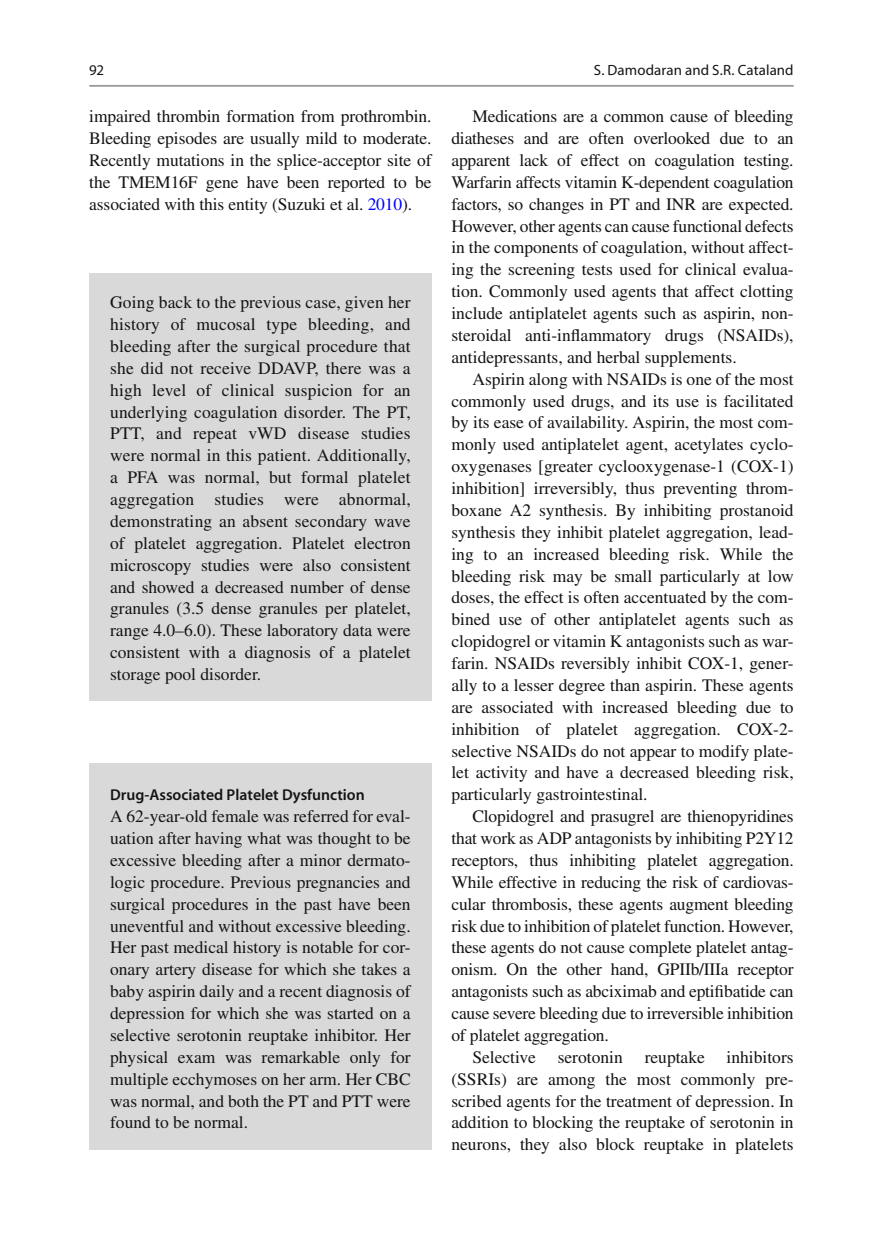
<style>
.page{position:relative;width:883px;height:1260px;background:#fff}
.page>*{position:absolute;margin:0;border:0;box-sizing:border-box;transform-origin:0 0}
.t1{font:17.5px/21.9px "Times";color:#131413;text-align:justify}
.t2{font:600 15.75px "Myriad";color:#131413}
.t3{font:14.88px "Myriad";letter-spacing:.01em;color:#131413}
.s1{color:#00f}
</style>
<div class="page">
<div style="left:89px;top:274px;width:343px;height:427px;background:#d9d9d9"></div>
<div style="left:89px;top:763px;width:343px;height:387px;background:#d9d9d9"></div>
<hr style="left:89px;top:85px;width:705px;height:2px;background:#989898">
<p class="t3" style="left:594px;top:64px;width:201px">S. Damodaran and S.R. Cataland</p>
<p class="t3" style="left:89px;top:64px;width:16px">92</p>
<p class="t1" style="left:89px;top:107px;width:344px">impaired thrombin formation from prothrombin.<br>Bleeding episodes are usually mild to moderate.<br>Recently mutations in the splice- acceptor site of the TMEM16F gene have been reported to be associated with this entity (Suzuki et al. <span class="s1">2010</span> ).</p>
<p class="t1" style="left:451px;top:107px;width:344px;text-indent:21px">Medications are a common cause of bleeding diatheses and are often overlooked due to an apparent lack of effect on coagulation testing.<br>Warfarin affects vitamin K-dependent coagulation factors, so changes in PT and INR are expected.<br>However, other agents can cause functional defects in the components of coagulation, without affect&shy;ing the screening tests used for clinical evalua&shy;tion. Commonly used agents that affect clotting include antiplatelet agents such as aspirin, non&shy;steroidal anti-inflammatory drugs (NSAIDs), antidepressants, and herbal supplements.</p>
<p class="t1" style="left:451px;top:370px;width:344px;text-indent:21px">Aspirin along with NSAIDs is one of the most commonly used drugs, and its use is facilitated by its ease of availability. Aspirin, the most com&shy;monly used antiplatelet agent, acetylates cyclo&shy;oxygenases [greater cyclooxygenase-1 (COX-1) inhibition] irreversibly, thus preventing throm&shy;boxane A2 synthesis. By inhibiting prostanoid synthesis they inhibit platelet aggregation, lead&shy;ing to an increased bleeding risk. While the bleeding risk may be small particularly at low doses, the effect is often accentuated by the com&shy;bined use of other antiplatelet agents such as clopidogrel or vitamin K antagonists such as war&shy;farin. NSAIDs reversibly inhibit COX-1, gener&shy;ally to a lesser degree than aspirin. These agents are associated with increased bleeding due to inhibition of platelet aggregation. COX-2- selective NSAIDs do not appear to modify plate&shy;let activity and have a decreased bleeding risk, particularly gastrointestinal.</p>
<p class="t1" style="left:451px;top:807px;width:344px;text-indent:21px">Clopidogrel and prasugrel are thienopyridines that work as ADP antagonists by inhibiting P2Y12 receptors, thus inhibiting platelet aggregation.<br>While effective in reducing the risk of cardiovas&shy;cular thrombosis, these agents augment bleeding risk due to inhibition of platelet function. However, these agents do not cause complete platelet antag&shy;onism. On the other hand, GPIIb/IIIa receptor antagonists such as abciximab and eptifibatide can cause severe bleeding due to irreversible inhibition of platelet aggregation.</p>
<p class="t1" style="left:451px;top:1048px;width:344px;text-indent:21px">Selective serotonin reuptake inhibitors (SSRIs) are among the most commonly pre&shy;scribed agents for the treatment of depression. In addition to blocking the reuptake of serotonin in neurons, they also block reuptake in platelets</p>
<p class="t1" style="left:110px;top:293px;width:302px">Going back to the previous case, given her history of mucosal type bleeding, and bleeding after the surgical procedure that she did not receive DDAVP, there was a high level of clinical suspicion for an underlying coagulation disorder. The PT, PTT, and repeat vWD disease studies were normal in this patient. Additionally, a PFA was normal, but formal platelet aggregation studies were abnormal, demonstrating an absent secondary wave of platelet aggregation. Platelet electron microscopy studies were also consistent and showed a decreased number of dense granules (3.5 dense granules per platelet, range 4.0–6.0). These laboratory data were consistent with a diagnosis of a platelet storage pool disorder.</p>
<p class="t2" style="left:110px;top:789px;width:256px">Drug-Associated Platelet Dysfunction</p>
<p class="t1" style="left:110px;top:807px;width:302px">A 62-year-old female was referred for eval&shy;uation after having what was thought to be excessive bleeding after a minor dermato&shy;logic procedure. Previous pregnancies and surgical procedures in the past have been uneventful and without excessive bleeding.<br>Her past medical history is notable for cor&shy;onary artery disease for which she takes a baby aspirin daily and a recent diagnosis of depression for which she was started on a selective serotonin reuptake inhibitor. Her physical exam was remarkable only for multiple ecchymoses on her arm. Her CBC was normal, and both the PT and PTT were found to be normal.</p>
</div>
